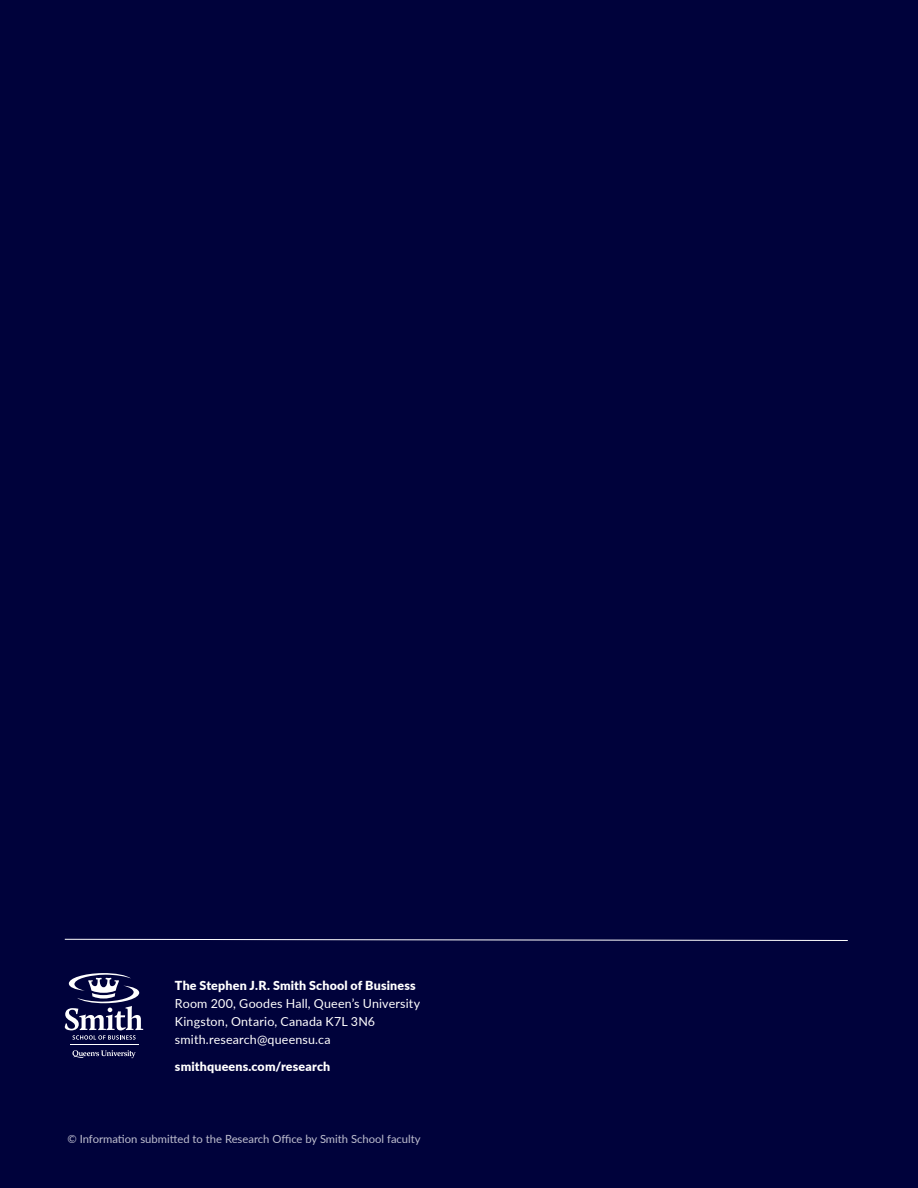
<style>
.page{position:relative;width:918px;height:1188px;background:#00023b}
.page>*{position:absolute;margin:0;border:0;box-sizing:border-box;transform-origin:0 0}
.t1{font:12.45px/18px "Lato";letter-spacing:.015em;color:#fff}
.t2{font:900 12.45px "Lato";letter-spacing:.015em;color:#fff}
.t3{font:11.25px "Lato";color:#c0c0d0}
</style>
<div class="page">
<svg style="left:64px;top:939px;width:784px;height:2px;background:#7d7d9a"></svg>
<hr style="left:70px;top:1045px;width:68px;height:1px;background:#fff">
<svg style="left:72px;top:1050px;width:64px;height:8px"></svg>
<svg style="left:65px;top:973px;width:78px;height:67px"></svg>
<p class="t2" style="left:175px;top:976px;width:242px">The Stephen J.R. Smith School of Business</p>
<p class="t1" style="left:175px;top:994px;width:247px">Room 200, Goodes Hall, Queen’s University<br>Kingston, Ontario, Canada K7L 3N6 smith.research@queensu.ca</p>
<p class="t2" style="left:175px;top:1057px;width:157px">smithqueens.com/research</p>
<p class="t3" style="left:68px;top:1131px;width:355px">© Information submitted to the Research Office by Smith School faculty</p>
</div>
